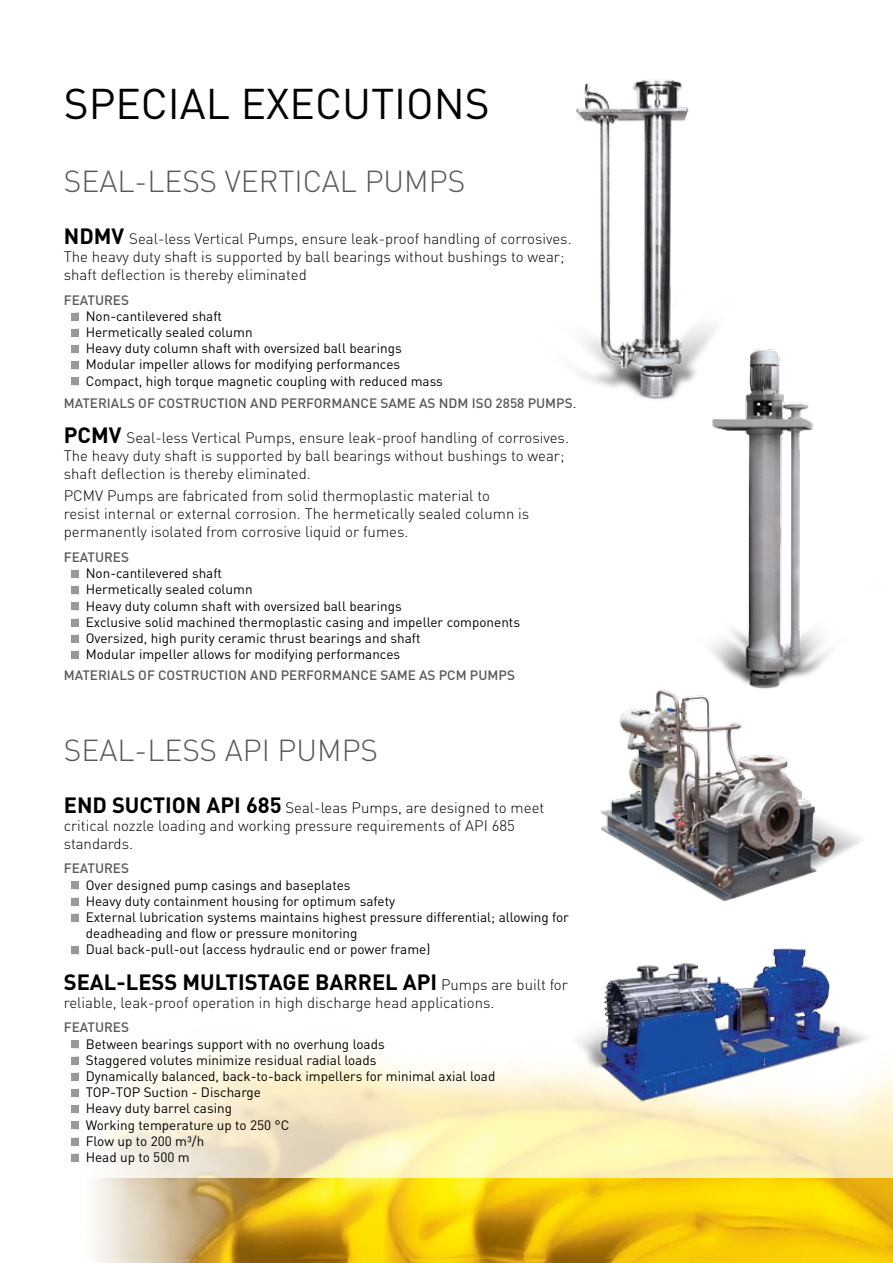
<style>
.page{position:relative;width:893px;height:1263px;background:#fff}
.page>*{position:absolute;margin:0;border:0;box-sizing:border-box;transform-origin:0 0}
.t1{font:42.45px "DIN";color:#000}
.t2{font:300 30px "DIN";color:#58595b}
.t3{font:700 21.9px "DIN";color:#000}
.t4{font:300 15px/18px "DIN";color:#000}
.t5{font:13.5px/16.2px "DIN";color:#000}
.t6{font:500 13.5px "DIN";color:#58595b}
.s1{font-weight:700;font-size:21.9px}
.s2{font-weight:300;font-size:15px;color:#000}
.s3{font-weight:300;font-size:15px}
</style>
<div class="page">
<img style="left:95px;top:1258px;width:797px;height:5px">
<img style="left:73px;top:954px;width:819px;height:304px">
<img style="left:576px;top:79px;width:138px;height:314px">
<img style="left:634px;top:330px;width:179px;height:301px">
<img style="left:601px;top:631px;width:261px;height:270px">
<img style="left:544px;top:948px;width:348px;height:219px">
<div style="left:71px;top:570px;width:8px;height:8px;background:#97999c"></div>
<div style="left:71px;top:586px;width:8px;height:8px;background:#97999c"></div>
<div style="left:71px;top:602px;width:8px;height:9px;background:#97999c"></div>
<div style="left:71px;top:618px;width:8px;height:9px;background:#97999c"></div>
<div style="left:71px;top:634px;width:8px;height:9px;background:#97999c"></div>
<div style="left:71px;top:651px;width:8px;height:8px;background:#97999c"></div>
<div style="left:71px;top:1040px;width:8px;height:8px;background:#97999c"></div>
<div style="left:71px;top:1056px;width:8px;height:9px;background:#97999c"></div>
<div style="left:71px;top:1072px;width:8px;height:9px;background:#97999c"></div>
<div style="left:71px;top:1089px;width:8px;height:8px;background:#97999c"></div>
<div style="left:71px;top:1105px;width:8px;height:8px;background:#97999c"></div>
<div style="left:71px;top:1121px;width:8px;height:8px;background:#97999c"></div>
<div style="left:71px;top:1137px;width:8px;height:9px;background:#97999c"></div>
<div style="left:71px;top:1153px;width:8px;height:9px;background:#97999c"></div>
<div style="left:71px;top:312px;width:8px;height:9px;background:#97999c"></div>
<div style="left:71px;top:328px;width:8px;height:9px;background:#97999c"></div>
<div style="left:71px;top:345px;width:8px;height:8px;background:#97999c"></div>
<div style="left:71px;top:361px;width:8px;height:8px;background:#97999c"></div>
<div style="left:71px;top:377px;width:8px;height:9px;background:#97999c"></div>
<div style="left:71px;top:881px;width:8px;height:9px;background:#97999c"></div>
<div style="left:71px;top:897px;width:8px;height:9px;background:#97999c"></div>
<div style="left:71px;top:913px;width:8px;height:9px;background:#97999c"></div>
<div style="left:71px;top:946px;width:8px;height:8px;background:#97999c"></div>
<h1 class="t1" style="left:64px;top:77px;width:428px">SPECIAL EXECUTIONS</h1>
<h2 class="t2" style="left:64px;top:162px;width:403px">SEAL-LESS VERTICAL PUMPS</h2>
<p class="t4" style="left:64px;top:229px;width:509px"><span class="s1">NDMV</span> Seal-less Vertical Pumps, ensure leak-proof handling of corrosives.<br>The heavy duty shaft is supported by ball bearings without bushings to wear; shaft deflection is thereby eliminated</p>
<p class="t6" style="left:64px;top:291px;width:67px">FEATURES</p>
<p class="t5" style="left:86px;top:308px;width:359px">Non-cantilevered shaft<br>Hermetically sealed column<br>Heavy duty column shaft with oversized ball bearings Modular impeller allows for modifying performances Compact, high torque magnetic coupling with reduced mass</p>
<p class="t6" style="left:64px;top:394px;width:514px">MATERIALS OF COSTRUCTION AND PERFORMANCE SAME AS NDM ISO 2858 PUMPS<span class="s2">.</span></p>
<p class="t4" style="left:64px;top:428px;width:507px"><span class="s1">PCMV</span> Seal-less Vertical Pumps, ensure leak-proof handling of corrosives.<br>The heavy duty shaft is supported by ball bearings without bushings to wear; shaft deflection is thereby eliminated.</p>
<p class="t4" style="left:64px;top:487px;width:467px">PCMV Pumps are fabricated from solid thermoplastic material to resist internal or external corrosion. The hermetically sealed column is permanently isolated from corrosive liquid or fumes.</p>
<p class="t6" style="left:64px;top:548px;width:67px">FEATURES</p>
<p class="t5" style="left:86px;top:565px;width:436px">Non-cantilevered shaft<br>Hermetically sealed column<br>Heavy duty column shaft with oversized ball bearings<br>Exclusive solid machined thermoplastic casing and impeller components Oversized, high purity ceramic thrust bearings and shaft<br>Modular impeller allows for modifying performances</p>
<p class="t6" style="left:64px;top:666px;width:453px">MATERIALS OF COSTRUCTION AND PERFORMANCE SAME AS PCM PUMPS</p>
<h2 class="t2" style="left:64px;top:731px;width:316px">SEAL-LESS API PUMPS</h2>
<p class="t4" style="left:64px;top:798px;width:482px"><span class="s1">END SUCTION API 685</span> Seal-leas Pumps, are designed to meet critical nozzle loading and working pressure requirements of API 685 standards.</p>
<p class="t6" style="left:64px;top:860px;width:67px">FEATURES</p>
<p class="t5" style="left:86px;top:876px;width:485px">Over designed pump casings and baseplates<br>Heavy duty containment housing for optimum safety<br>External lubrication systems maintains highest pressure differential; allowing for deadheading and flow or pressure monitoring<br>Dual back-pull-out (access hydraulic end or power frame)</p>
<h3 class="t3" style="left:64px;top:967px;width:506px">SEAL-LESS MULTISTAGE BARREL API <span class="s3">Pumps are built for</span></h3>
<p class="t4" style="left:64px;top:993px;width:432px">reliable, leak-proof operation in high discharge head applications.</p>
<p class="t6" style="left:64px;top:1019px;width:67px">FEATURES</p>
<p class="t5" style="left:86px;top:1035px;width:411px">Between bearings support with no overhung loads<br>Staggered volutes minimize residual radial loads<br>Dynamically balanced, back-to-back impellers for minimal axial load TOP-TOP Suction - Discharge<br>Heavy duty barrel casing<br>Working temperature up to 250 °C<br>Flow up to 200 m³/h<br>Head up to 500 m</p>
</div>
